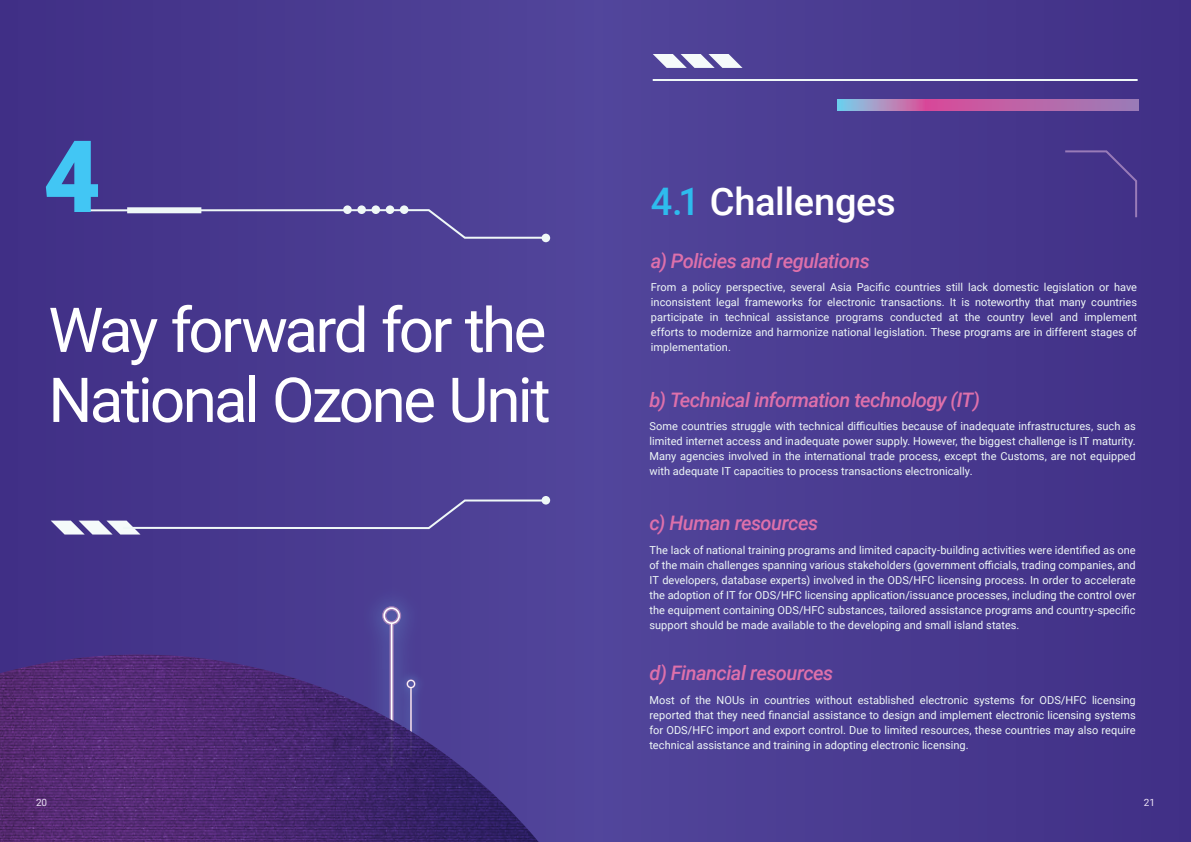
<style>
.page{position:relative;width:1191px;height:842px;background:#fff}
.page>*{position:absolute;margin:0;border:0;box-sizing:border-box;transform-origin:0 0}
.t1{font:900 100px "Roboto";color:#42c6f4}
.t2{font:62px/70px "Roboto";letter-spacing:-.045em;color:#fff}
.t3{font:500 38px "Roboto";letter-spacing:-.01em;color:#fff}
.t4{font:italic 500 20px "Roboto";letter-spacing:-.025em;color:#de70ab}
.t5{font:11px/15px "Roboto";color:#eff8f7;text-align:justify}
.t6{font:10px "Roboto";color:#ebe1f5}
.s1{color:#2ebbed}
</style>
<div class="page">
<div style="left:0;top:0;width:595px;height:842px;background:#493a90"></div>
<div style="left:595px;top:0;width:596px;height:842px;background:#493a90"></div>
<img style="left:0;top:574px;width:618px;height:268px">
<img style="left:0;top:654px;width:546px;height:188px">
<svg style="left:652px;top:54px;width:90px;height:14px"></svg>
<hr style="left:652px;top:79px;width:485px;height:2px;background:#eff8f7">
<svg style="left:1065px;top:150px;width:72px;height:68px"></svg>
<svg style="left:837px;top:99px;width:301px;height:11px;background:#b572b0"></svg>
<svg style="left:51px;top:499px;width:490px;height:35px"></svg>
<div style="left:541px;top:496px;width:9px;height:9px;background:#eff8f7;border-radius:50%"></div>
<svg style="left:75px;top:208px;width:468px;height:31px"></svg>
<div style="left:541px;top:234px;width:9px;height:8px;background:#eff8f7;border-radius:50%"></div>
<div style="left:127px;top:207px;width:74px;height:6px;background:#eff8f7"></div>
<div style="left:343px;top:205px;width:9px;height:9px;background:#eff8f7;border-radius:50%"></div>
<div style="left:357px;top:205px;width:9px;height:9px;background:#eff8f7;border-radius:50%"></div>
<div style="left:371px;top:205px;width:9px;height:9px;background:#eff8f7;border-radius:50%"></div>
<div style="left:386px;top:205px;width:8px;height:9px;background:#eff8f7;border-radius:50%"></div>
<div style="left:400px;top:205px;width:8px;height:9px;background:#eff8f7;border-radius:50%"></div>
<h1 class="t1" style="left:43px;top:106px;width:59px">4</h1>
<h2 class="t2" style="left:48px;top:293px;width:504px">Way forward for the<br>National Ozone Unit</h2>
<h3 class="t3" style="left:651px;top:175px;width:246px"><span class="s1">4.1</span> Challenges</h3>
<h3 class="t4" style="left:651px;top:247px;width:220px">a) Policies and regulations</h3>
<p class="t5" style="left:651px;top:280px;width:488px">From a policy perspective, several Asia Pacific countries still lack domestic legislation or have inconsistent legal frameworks for electronic transactions. It is noteworthy that many countries participate in technical assistance programs conducted at the country level and implement efforts to modernize and harmonize national legislation. These programs are in different stages of implementation.</p>
<h3 class="t4" style="left:649px;top:385px;width:332px">b) Technical information technology (IT)</h3>
<p class="t5" style="left:649px;top:418px;width:488px">Some countries struggle with technical difficulties because of inadequate infrastructures, such as limited internet access and inadequate power supply. However, the biggest challenge is IT maturity.<br>Many agencies involved in the international trade process, except the Customs, are not equipped with adequate IT capacities to process transactions electronically.</p>
<h3 class="t4" style="left:649px;top:509px;width:170px">c) Human resources</h3>
<p class="t5" style="left:649px;top:542px;width:488px">The lack of national training programs and limited capacity-building activities were identified as one of the main challenges spanning various stakeholders (government officials, trading companies, and IT developers, database experts) involved in the ODS/HFC licensing process. In order to accelerate the adoption of IT for ODS/HFC licensing application/issuance processes, including the control over the equipment containing ODS/HFC substances, tailored assistance programs and country-specific support should be made available to the developing and small island states.</p>
<h3 class="t4" style="left:649px;top:659px;width:185px">d) Financial resources</h3>
<p class="t5" style="left:649px;top:692px;width:488px">Most of the NOUs in countries without established electronic systems for ODS/HFC licensing reported that they need financial assistance to design and implement electronic licensing systems for ODS/HFC import and export control. Due to limited resources, these countries may also require technical assistance and training in adopting electronic licensing.</p>
<p class="t6" style="left:36px;top:796px;width:13px">20</p>
<p class="t6" style="left:1144px;top:796px;width:13px">21</p>
</div>
